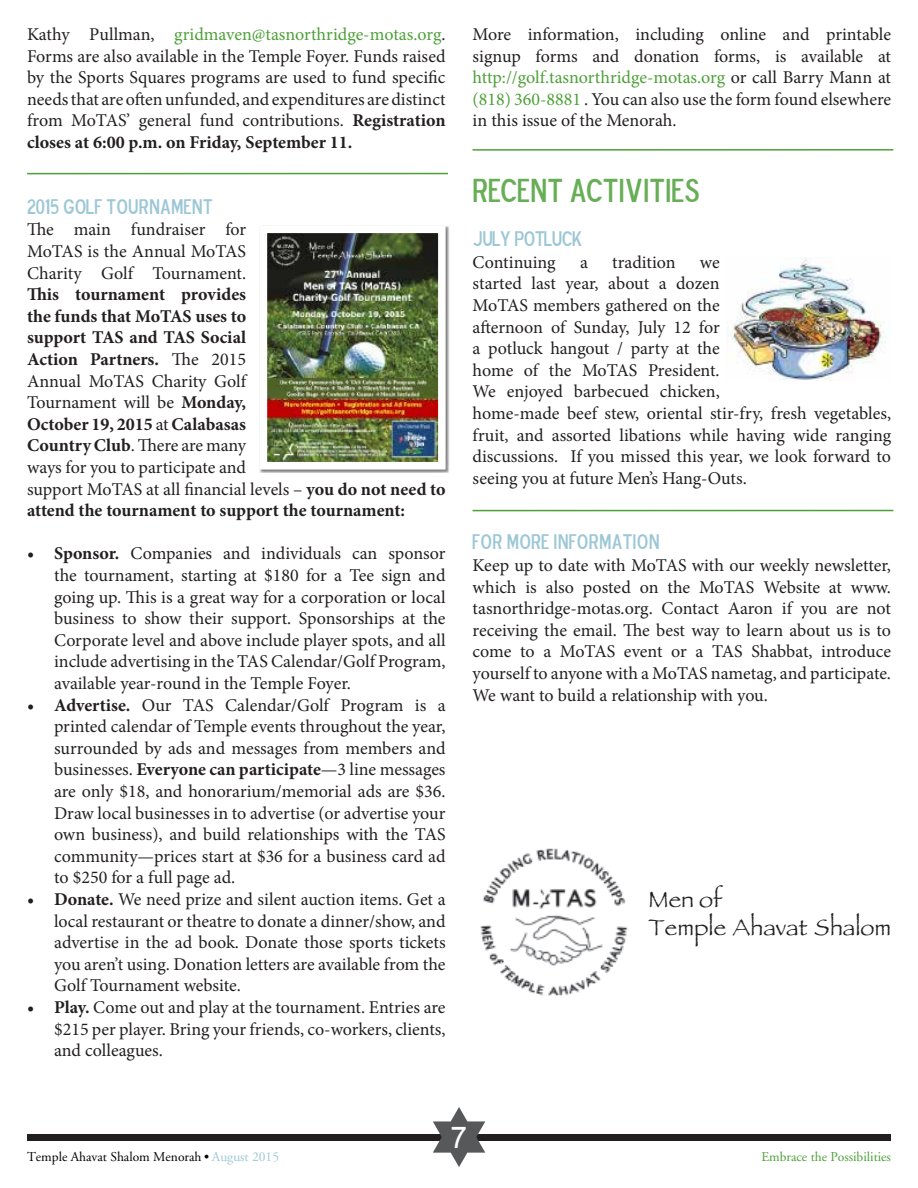
<style>
.page{position:relative;width:918px;height:1188px;background:#fff}
.page>*{position:absolute;margin:0;border:0;box-sizing:border-box;transform-origin:0 0}
.t1{font:33px "Blue Highway D Type";color:#67ae56}
.t2{font:30px "Arial";color:#fff}
.t3{font:23.4px/28px "Papyrus";color:#231f20}
.t4{font:21px "Blue Highway D Type";color:#9cc7d6}
.t5{font:18px/21.6px "Minion Pro";letter-spacing:-.005em;color:#231f20;text-align:justify}
.t6{font:700 18px/21.6px "Minion Pro";color:#231f20}
.t7{font:13.5px "Adobe Garamond";color:#000}
.t8{font:13.5px "Adobe Garamond";color:#4da038}
.s1{color:#4da038}
.s2{font-weight:700}
.s3{font-weight:400}
.s4{font-family:"Eurostile"}
.s5{color:#9cc7d6}
</style>
<div class="page">
<div style="left:27px;top:1134px;width:864px;height:7px;background:#231f20"></div>
<svg style="left:433px;top:1107px;width:52px;height:60px"></svg>
<img style="left:480px;top:848px;width:148px;height:148px">
<hr style="left:27px;top:173px;width:421px;height:1px;background:#4da038">
<hr style="left:473px;top:149px;width:420px;height:2px;background:#4da038">
<img style="left:259px;top:225px;width:190px;height:248px">
<img style="left:727px;top:257px;width:158px;height:123px">
<hr style="left:473px;top:510px;width:420px;height:1px;background:#4da038">
<p class="t5" style="left:27px;top:24px;width:420px">Kathy Pullman, <span class="s1">gridmaven@tasnorthridge-motas.org</span>.<br>Forms are also available in the Temple Foyer. Funds raised by the Sports Squares programs are used to fund specific needs that are often unfunded, and expenditures are distinct from MoTAS’ general fund contributions. <span class="s2">Registration closes at 6:00 p.m. on Friday, September 11.</span></p>
<p class="t4" style="left:27px;top:193px;width:187px">2015 GOLF TOURNAMENT</p>
<p class="t5" style="left:27px;top:219px;width:221px">The main fundraiser for MoTAS is the Annual MoTAS Charity Golf Tournament.</p>
<p class="t6" style="left:27px;top:283px;width:420px">This tournament provides<br>the funds that MoTAS uses to<br>support TAS and TAS Social<br>Action Partners. <span class="s3">The 2015<br>Annual MoTAS Charity Golf<br>Tournament will be</span> Monday,<br>October 19, 2015 <span class="s3">at</span> Calabasas<br>Country Club<span class="s3">. There are many<br>ways for you to participate and<br>support MoTAS at all financial levels –</span> you do not need to attend the tournament to support the tournament:</p>
<p class="t5" style="left:54px;top:543px;width:393px;text-indent:-27px"><span class="s2">• Sponsor.</span> Companies and individuals can sponsor the tournament, starting at $180 for a Tee sign and going up. This is a great way for a corporation or local business to show their support. Sponsorships at the Corporate level and above include player spots, and all include advertising in the TAS Calendar/Golf Program, available year-round in the Temple Foyer.</p>
<p class="t5" style="left:54px;top:694px;width:393px;text-indent:-27px"><span class="s2">• Advertise.</span> Our TAS Calendar/Golf Program is a printed calendar of Temple events throughout the year, surrounded by ads and messages from members and businesses. <span class="s2">Everyone can participate</span>—3 line messages are only $18, and honorarium/memorial ads are $36.<br>Draw local businesses in to advertise (or advertise your own business), and build relationships with the TAS community—prices start at $36 for a business card ad to $250 for a full page ad.</p>
<p class="t5" style="left:54px;top:889px;width:393px;text-indent:-27px"><span class="s2">• Donate.</span> We need prize and silent auction items. Get a local restaurant or theatre to donate a dinner/show, and advertise in the ad book. Donate those sports tickets you aren’t using. Donation letters are available from the Golf Tournament website.</p>
<p class="t5" style="left:54px;top:997px;width:393px;text-indent:-27px"><span class="s2">• Play.</span> Come out and play at the tournament. Entries are $215 per player. Bring your friends, co-workers, clients, and colleagues.</p>
<p class="t5" style="left:473px;top:24px;width:420px">More information, including online and printable signup forms and donation forms, is available at <span class="s1">http://golf.tasnorthridge-motas.org</span> or call Barry Mann at <span class="s1">(818) 360-8881</span> . You can also use the form found elsewhere in this issue of the Menorah.</p>
<h1 class="t1" style="left:473px;top:169px;width:228px">RECENT ACTIVITIES</h1>
<p class="t4" style="left:473px;top:225px;width:111px">JULY POTLUCK</p>
<p class="t5" style="left:473px;top:251px;width:85px">Continuing</p>
<p class="t5" style="left:580px;top:251px;width:9px">a</p>
<p class="t5" style="left:612px;top:251px;width:65px">tradition</p>
<p class="t5" style="left:473px;top:251px;width:420px;text-align:left;text-indent:227px">we<br>started last year, about a dozen<br>MoTAS members gathered on the<br>afternoon of Sunday, July 12 for<br>a potluck hangout / party at the<br>home of the MoTAS President.<br>We enjoyed barbecued chicken,<br>home-made beef stew, oriental stir-fry, fresh vegetables, fruit, and assorted libations while having wide ranging discussions. If you missed this year, we look forward to seeing you at future Men’s Hang-Outs.</p>
<p class="t4" style="left:473px;top:529px;width:188px">FOR MORE INFORMATION</p>
<p class="t5" style="left:473px;top:555px;width:420px">Keep up to date with MoTAS with our weekly newsletter, which is also posted on the MoTAS Website at www. tasnorthridge-motas.org. Contact Aaron if you are not receiving the email. The best way to learn about us is to come to a MoTAS event or a TAS Shabbat, introduce yourself to anyone with a MoTAS nametag, and participate.<br>We want to build a relationship with you.</p>
<p class="t3" style="left:649px;top:885px;width:244px">Men of<br>Temple Ahavat Shalom</p>
<h2 class="t2" style="left:451px;top:1118px;width:18px">7</h2>
<p class="t7" style="left:27px;top:1149px;width:254px">Temple Ahavat Shalom Menorah <span class="s4">•</span> <span class="s5">August 2015</span></p>
<p class="t8" style="left:761px;top:1149px;width:131px">Embrace the Possibilities</p>
</div>
